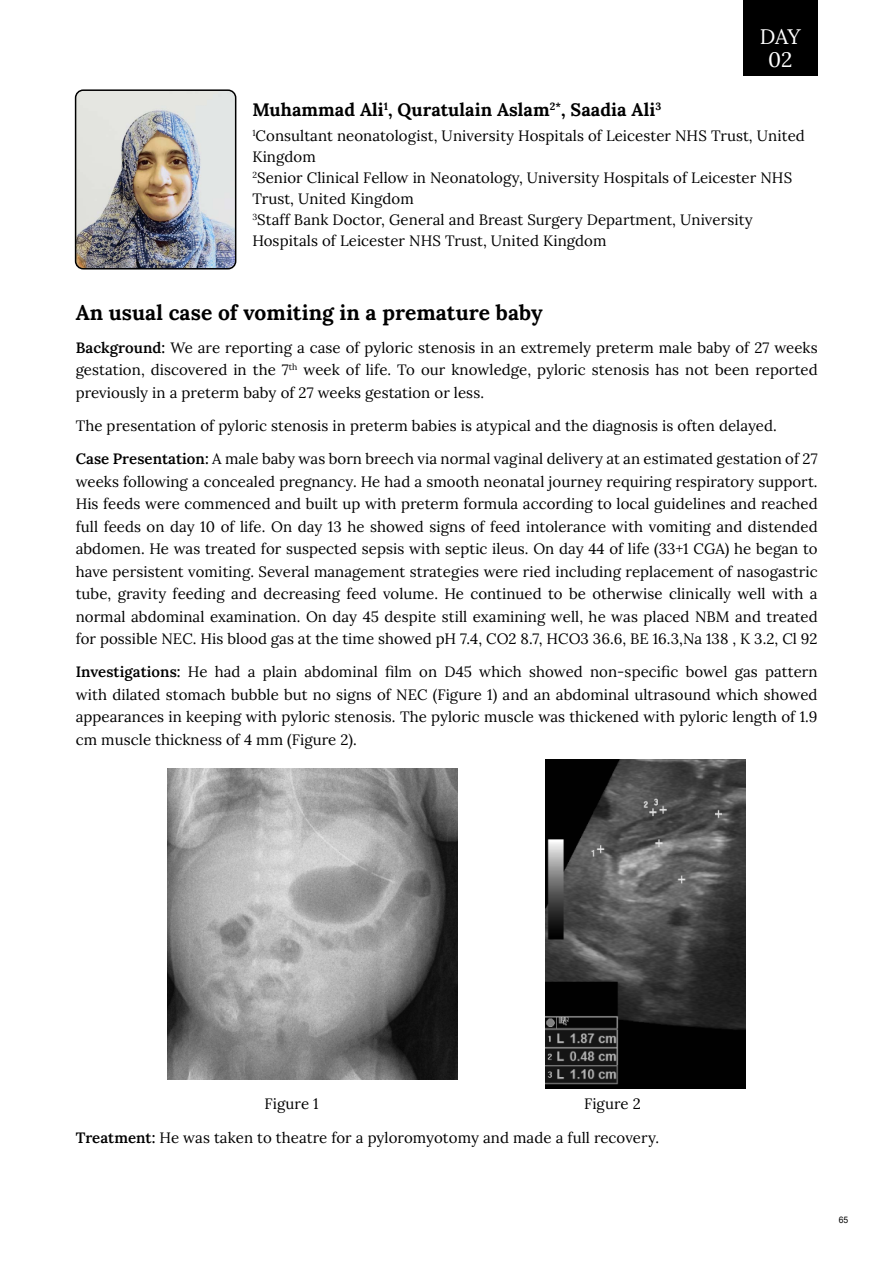
<style>
.page{position:relative;width:893px;height:1263px;background:#fff}
.page>*{position:absolute;margin:0;border:0;box-sizing:border-box;transform-origin:0 0}
.t1{font:700 21px "Lora";letter-spacing:.005em;color:#000}
.t2{font:21px/23.2px "Lora";color:#fff;text-align:center}
.t3{font:700 18px "Lora";letter-spacing:.005em;color:#000}
.t4{font:15px/22.5px "Lora";letter-spacing:.005em;color:#000;text-align:justify}
.t5{font:9px "Arial";color:#000;scale:.95 1}
.s1{font-weight:600}
</style>
<div class="page">
<div style="left:743px;top:0;width:74px;height:76px;background:#000"></div>
<img style="left:76px;top:92px;width:160px;height:177px">
<div style="left:75px;top:89px;width:161px;height:180px;border:2px solid #000;border-radius:8px"></div>
<img style="left:545px;top:759px;width:201px;height:330px">
<img style="left:167px;top:768px;width:290px;height:311px">
<h1 class="t2" style="left:760px;top:23px;width:43px">DAY<br>02</h1>
<p class="t3" style="left:252px;top:95px;width:410px">Muhammad Ali<sup>1</sup>, Quratulain Aslam<sup>2*</sup>, Saadia Ali<sup>3</sup></p>
<p class="t4" style="left:252px;top:124px;width:554px;line-height:21px;text-align:left"><sup>1</sup>Consultant neonatologist, University Hospitals of Leicester NHS Trust, United Kingdom<br><sup>2</sup>Senior Clinical Fellow in Neonatology, University Hospitals of Leicester NHS Trust, United Kingdom<br><sup>3</sup>Staff Bank Doctor, General and Breast Surgery Department, University Hospitals of Leicester NHS Trust, United Kingdom</p>
<h1 class="t1" style="left:76px;top:295px;width:468px">An usual case of vomiting in a premature baby</h1>
<p class="t4" style="left:76px;top:335px;width:743px"><span class="s1">Background:</span> We are reporting a case of pyloric stenosis in an extremely preterm male baby of 27 weeks gestation, discovered in the 7<sup>th</sup> week of life. To our knowledge, pyloric stenosis has not been reported previously in a preterm baby of 27 weeks gestation or less.</p>
<p class="t4" style="left:76px;top:413px;width:703px">The presentation of pyloric stenosis in preterm babies is atypical and the diagnosis is often delayed.</p>
<p class="t4" style="left:76px;top:447px;width:743px"><span class="s1">Case Presentation:</span> A male baby was born breech via normal vaginal delivery at an estimated gestation of 27 weeks following a concealed pregnancy. He had a smooth neonatal journey requiring respiratory support.<br>His feeds were commenced and built up with preterm formula according to local guidelines and reached full feeds on day 10 of life. On day 13 he showed signs of feed intolerance with vomiting and distended abdomen. He was treated for suspected sepsis with septic ileus. On day 44 of life (33+1 CGA) he began to have persistent vomiting. Several management strategies were ried including replacement of nasogastric tube, gravity feeding and decreasing feed volume. He continued to be otherwise clinically well with a normal abdominal examination. On day 45 despite still examining well, he was placed NBM and treated for possible NEC. His blood gas at the time showed pH 7.4, CO2 8.7, HCO3 36.6, BE 16.3,Na 138 , K 3.2, Cl 92</p>
<p class="t4" style="left:76px;top:660px;width:743px"><span class="s1">Investigations:</span> He had a plain abdominal film on D45 which showed non-specific bowel gas pattern with dilated stomach bubble but no signs of NEC (Figure 1) and an abdominal ultrasound which showed appearances in keeping with pyloric stenosis. The pyloric muscle was thickened with pyloric length of 1.9 cm muscle thickness of 4 mm (Figure 2).</p>
<p class="t4" style="left:265px;top:1092px;width:56px">Figure 1</p>
<p class="t4" style="left:584px;top:1092px;width:58px">Figure 2</p>
<p class="t4" style="left:76px;top:1125px;width:585px"><span class="s1">Treatment:</span> He was taken to theatre for a pyloromyotomy and made a full recovery.</p>
<p class="t5" style="left:839px;top:1213px;width:11px">65</p>
</div>
